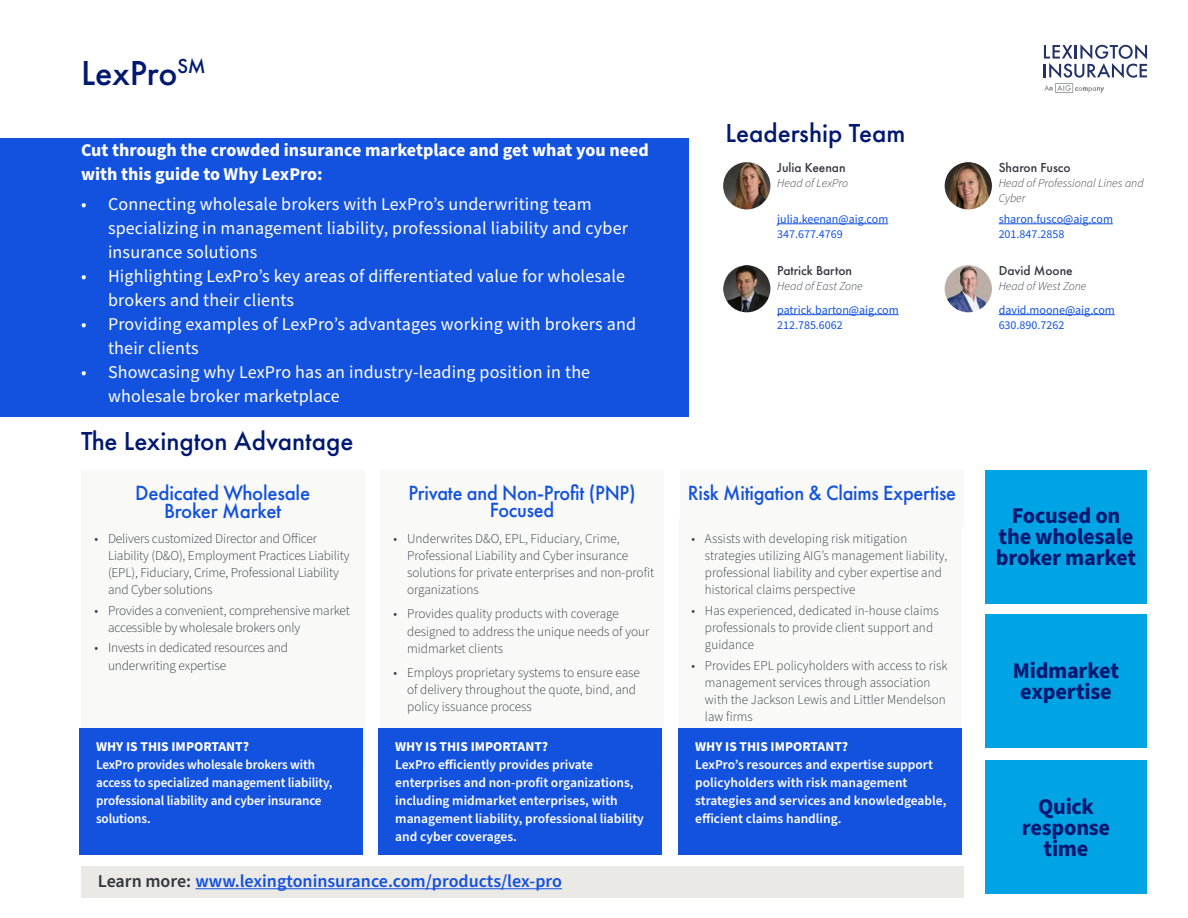
<style>
.page{position:relative;width:1188px;height:918px;background:#fff}
.page>*{position:absolute;margin:0;border:0;box-sizing:border-box;transform-origin:0 0}
.Main_Heading{font:500 36px "Futura PT";letter-spacing:-.005em;color:#001871}
.Sub_Head_1{font:500 27px "Futura PT";color:#001871}
.Call_Out_Box_lt-blue{font:700 22.5px/21px "Source Sans Pro";letter-spacing:-.01em;color:#001871;text-align:center}
.Sub-head_2{font:500 21.3px/17.2px "Futura PT";letter-spacing:-.01em;color:#1352de;text-align:center;scale:.95 1}
.Sub-head_2-2{font:500 21.3px/18px "Futura PT";letter-spacing:-.01em;color:#1352de;text-align:center}
.t1{font:18px/24px "Source Sans Pro";letter-spacing:.01em;color:#fff}
.BigBluebox_leadin{font:700 18px/24px "Source Sans Pro";color:#fff}
.Learn_Link{font:600 18px "Source Sans Pro";color:#1352de}
.t2{font:300 13.5px/17.2px "Source Sans Pro";color:#343741}
.SmallBlueBox{font:600 13.5px/18px "Source Sans Pro";color:#fff}
.Leader_Name{font:500 13.5px "Futura PT";color:#343741}
.Leader_Title{font:12px/15px "Source Sans Pro";color:#1352de}
.Leader_Title-2{font:italic 300 12px/15px "Source Sans Pro";color:#343741}
.s1{font-weight:700}
.s2{color:#343741}
</style>
<div class="page">
<hr style="left:777px;top:223px;width:111px;height:1px;background:#1352de">
<hr style="left:999px;top:223px;width:114px;height:1px;background:#1352de">
<hr style="left:777px;top:314px;width:122px;height:1px;background:#1352de">
<hr style="left:999px;top:314px;width:116px;height:1px;background:#1352de">
<img style="left:723px;top:162px;width:47px;height:47px;border-radius:24px">
<img style="left:945px;top:162px;width:47px;height:47px;border-radius:24px">
<img style="left:723px;top:265px;width:47px;height:47px;border-radius:24px">
<img style="left:945px;top:265px;width:47px;height:47px;border-radius:24px">
<div style="left:81px;top:866px;width:882px;height:31px;background:#ebe9e5"></div>
<hr style="left:195px;top:888px;width:367px;height:1px;background:#1352de">
<div style="left:81px;top:519px;width:283px;height:251px;background:#f9f9f7"></div>
<div style="left:380px;top:519px;width:284px;height:251px;background:#f9f9f7"></div>
<div style="left:678px;top:519px;width:284px;height:251px;background:#f9f9f7"></div>
<div style="left:985px;top:614px;width:162px;height:134px;background:#00a4e4"></div>
<div style="left:985px;top:761px;width:162px;height:133px;background:#00a4e4"></div>
<div style="left:985px;top:470px;width:162px;height:134px;background:#00a4e4"></div>
<div style="left:0;top:139px;width:688px;height:278px;background:#1352de"></div>
<div style="left:79px;top:728px;width:283px;height:127px;background:#1352de"></div>
<div style="left:378px;top:728px;width:283px;height:127px;background:#1352de"></div>
<div style="left:678px;top:728px;width:284px;height:127px;background:#1352de"></div>
<svg style="left:1044px;top:44px;width:103px;height:49px"></svg>
<div style="left:81px;top:470px;width:283px;height:56px;background:#f9f9f7"></div>
<div style="left:380px;top:470px;width:284px;height:56px;background:#f9f9f7"></div>
<div style="left:680px;top:470px;width:284px;height:56px;background:#f9f9f7"></div>
<h1 class="Main_Heading" style="left:81px;top:52px;width:126px">LexPro<sup>SM</sup></h1>
<p class="BigBluebox_leadin" style="left:81px;top:139px;width:569px">Cut through the crowded insurance marketplace and get what you need with this guide to Why LexPro:</p>
<p class="t1" style="left:108px;top:193px;width:522px;text-indent:-27px">• Connecting wholesale brokers with LexPro’s underwriting team specializing in management liability, professional liability and cyber insurance solutions</p>
<p class="t1" style="left:108px;top:265px;width:519px;text-indent:-27px">• Highlighting LexPro’s key areas of differentiated value for wholesale brokers and their clients</p>
<p class="t1" style="left:108px;top:313px;width:530px;text-indent:-27px">• Providing examples of LexPro’s advantages working with brokers and their clients</p>
<p class="t1" style="left:108px;top:361px;width:484px;text-indent:-27px">• Showcasing why LexPro has an industry-leading position in the wholesale broker marketplace</p>
<h2 class="Sub_Head_1" style="left:81px;top:425px;width:274px">The Lexington Advantage</h2>
<h2 class="Sub_Head_1" style="left:726px;top:117px;width:181px">Leadership Team</h2>
<p class="Leader_Name" style="left:777px;top:160px;width:70px">Julia Keenan</p>
<p class="Leader_Title-2" style="left:777px;top:176px;width:72px">Head of LexPro</p>
<p class="Leader_Name" style="left:999px;top:160px;width:74px">Sharon Fusco</p>
<p class="Leader_Title-2" style="left:999px;top:176px;width:147px">Head of Professional Lines and<br>Cyber</p>
<p class="Leader_Title" style="left:777px;top:212px;width:113px">julia.keenan@aig.com<br>347.677.4769</p>
<p class="Leader_Title" style="left:999px;top:212px;width:116px">sharon.fusco@aig.com<br>201.847.2858</p>
<p class="Leader_Name" style="left:777px;top:263px;width:76px">Patrick Barton</p>
<p class="Leader_Title-2" style="left:777px;top:279px;width:87px">Head of East Zone</p>
<p class="Leader_Name" style="left:999px;top:263px;width:76px">David Moone</p>
<p class="Leader_Title-2" style="left:999px;top:279px;width:89px">Head of West Zone</p>
<p class="Leader_Title" style="left:777px;top:303px;width:123px">patrick.barton@aig.com<br>212.785.6062</p>
<p class="Leader_Title" style="left:999px;top:303px;width:118px">david.moone@aig.com<br>630.890.7262</p>
<h3 class="Sub-head_2-2" style="left:135px;top:484px;width:176px">Dedicated Wholesale<br>Broker Market</h3>
<h3 class="Sub-head_2" style="left:408px;top:484px;width:241px">Private and Non-Profit (PNP)<br>Focused</h3>
<h3 class="Sub-head_2" style="left:688px;top:484px;width:284px">Risk Mitigation &amp; Claims Expertise</h3>
<h4 class="Call_Out_Box_lt-blue" style="left:996px;top:506px;width:142px">Focused on the wholesale broker market</h4>
<p class="t2" style="left:108px;top:530px;width:243px;text-indent:-14px">• Delivers customized Director and Officer Liability (D&amp;O), Employment Practices Liability (EPL), Fiduciary, Crime, Professional Liability and Cyber solutions</p>
<p class="t2" style="left:108px;top:602px;width:243px;text-indent:-14px">• Provides a convenient, comprehensive market accessible by wholesale brokers only</p>
<p class="t2" style="left:108px;top:640px;width:182px;text-indent:-14px">• Invests in dedicated resources and underwriting expertise</p>
<p class="t2" style="left:407px;top:530px;width:249px;text-indent:-14px">• Underwrites D&amp;O, EPL, Fiduciary, Crime, Professional Liability and Cyber insurance solutions for private enterprises and non-profit organizations</p>
<p class="t2" style="left:407px;top:606px;width:244px;text-indent:-14px">• Provides quality products with coverage designed to address the unique needs of your midmarket clients</p>
<p class="t2" style="left:407px;top:664px;width:234px;text-indent:-14px">• Employs proprietary systems to ensure ease of delivery throughout the quote, bind, and policy issuance process</p>
<p class="t2" style="left:705px;top:530px;width:244px;text-indent:-14px">• Assists with developing risk mitigation strategies utilizing AIG’s management liability, professional liability and cyber expertise and historical claims perspective</p>
<p class="t2" style="left:705px;top:602px;width:235px;text-indent:-14px">• Has experienced, dedicated in-house claims professionals to provide client support and guidance</p>
<p class="t2" style="left:705px;top:657px;width:244px;text-indent:-14px">• Provides EPL policyholders with access to risk management services through association with the Jackson Lewis and Littler Mendelson law firms</p>
<h4 class="Call_Out_Box_lt-blue" style="left:1013px;top:660px;width:108px">Midmarket expertise</h4>
<p class="SmallBlueBox" style="left:96px;top:738px;width:238px"><span class="s1">WHY IS THIS IMPORTANT?<br></span>LexPro provides wholesale brokers with access to specialized management liability, professional liability and cyber insurance solutions.</p>
<p class="SmallBlueBox" style="left:395px;top:738px;width:250px"><span class="s1">WHY IS THIS IMPORTANT?<br></span>LexPro efficiently provides private enterprises and non-profit organizations, including midmarket enterprises, with management liability, professional liability and cyber coverages.</p>
<p class="SmallBlueBox" style="left:695px;top:738px;width:253px"><span class="s1">WHY IS THIS IMPORTANT?<br></span>LexPro’s resources and expertise support policyholders with risk management strategies and services and knowledgeable, efficient claims handling.</p>
<p class="Learn_Link" style="left:98px;top:869px;width:466px"><span class="s2">Learn more:</span> www.lexingtoninsurance.com/products/lex-pro</p>
<h4 class="Call_Out_Box_lt-blue" style="left:1022px;top:796px;width:90px">Quick response time</h4>
</div>
